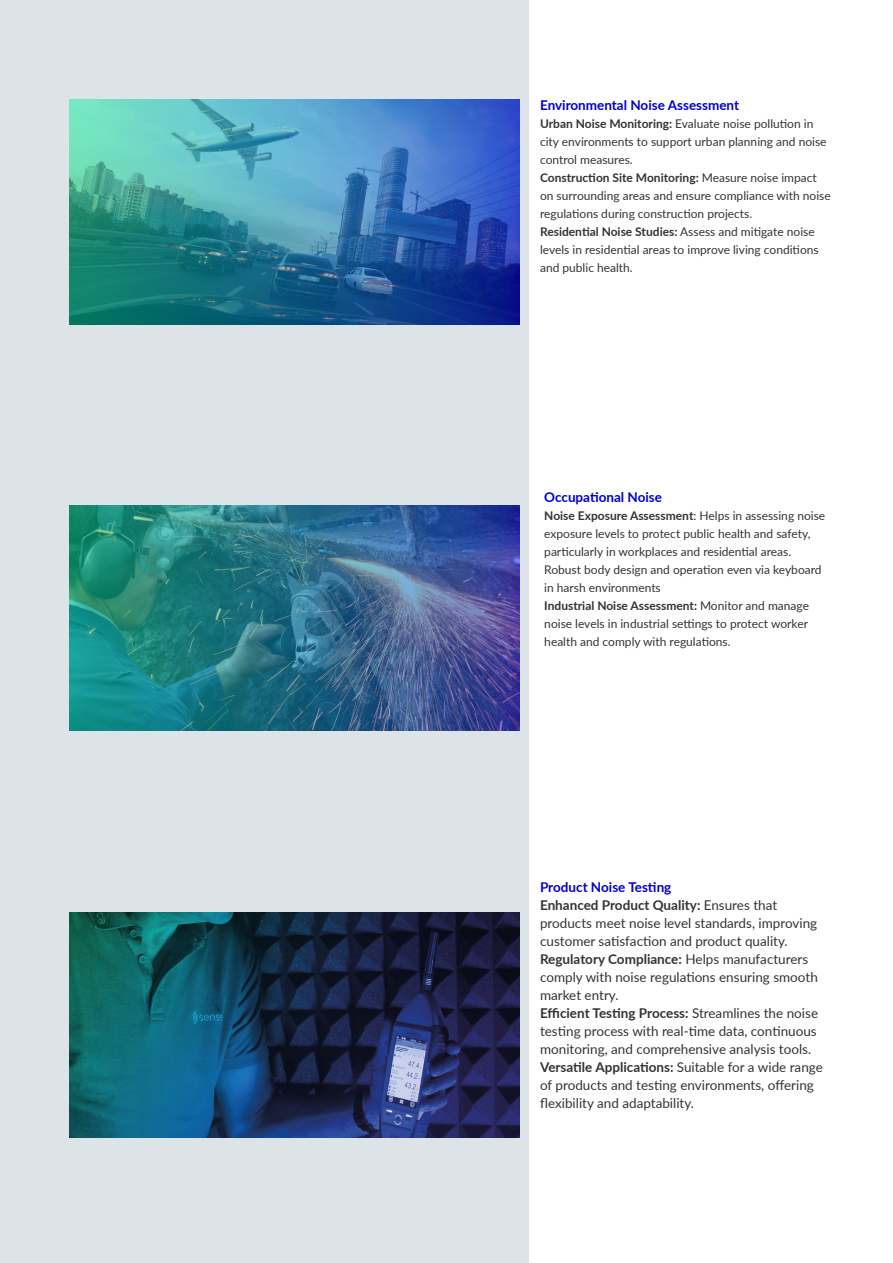
<style>
.page{position:relative;width:893px;height:1263px;background:#fff}
.page>*{position:absolute;margin:0;border:0;box-sizing:border-box;transform-origin:0 0}
.t1{font:13.5px/18px "Lato";color:#333}
.t2{font:700 13.5px "Lato";color:#0000c8}
.t3{font:12px/18px "Lato";color:#333}
.s1{font-weight:700}
</style>
<div class="page">
<div style="left:1px;top:0;width:528px;height:1263px;background:#dce4e8"></div>
<img style="left:69px;top:506px;width:450px;height:225px">
<img style="left:69px;top:99px;width:450px;height:225px">
<img style="left:69px;top:912px;width:450px;height:225px">
<p class="t2" style="left:540px;top:95px;width:201px">Environmental Noise Assessment</p>
<p class="t3" style="left:540px;top:114px;width:288px"><span class="s1">Urban Noise Monitoring:</span> Evaluate noise pollution in city environments to support urban planning and noise control measures.</p>
<p class="t3" style="left:540px;top:168px;width:292px"><span class="s1">Construction Site Monitoring:</span> Measure noise impact on surrounding areas and ensure compliance with noise regulations during construction projects.</p>
<p class="t3" style="left:540px;top:222px;width:280px"><span class="s1">Residential Noise Studies:</span> Assess and mitigate noise levels in residential areas to improve living conditions and public health.</p>
<p class="t2" style="left:544px;top:487px;width:119px">Occupational Noise</p>
<p class="t3" style="left:544px;top:506px;width:282px"><span class="s1">Noise Exposure Assessment</span>: Helps in assessing noise exposure levels to protect public health and safety, particularly in workplaces and residential areas.</p>
<p class="t3" style="left:544px;top:560px;width:279px">Robust body design and operation even via keyboard in harsh environments</p>
<p class="t3" style="left:544px;top:596px;width:266px;text-align:justify"><span class="s1">Industrial Noise Assessment:</span> Monitor and manage noise levels in industrial settings to protect worker health and comply with regulations.</p>
<p class="t2" style="left:540px;top:877px;width:133px">Product Noise Testing</p>
<p class="t1" style="left:540px;top:896px;width:279px"><span class="s1">Enhanced Product Quality:</span> Ensures that products meet noise level standards, improving customer satisfaction and product quality.</p>
<p class="t1" style="left:540px;top:950px;width:279px"><span class="s1">Regulatory Compliance:</span> Helps manufacturers comply with noise regulations ensuring smooth market entry.</p>
<p class="t1" style="left:540px;top:1004px;width:280px;text-align:justify"><span class="s1">Efficient Testing Process:</span> Streamlines the noise testing process with real-time data, continuous monitoring, and comprehensive analysis tools.</p>
<p class="t1" style="left:540px;top:1058px;width:284px"><span class="s1">Versatile Applications:</span> Suitable for a wide range of products and testing environments, offering flexibility and adaptability.</p>
</div>
